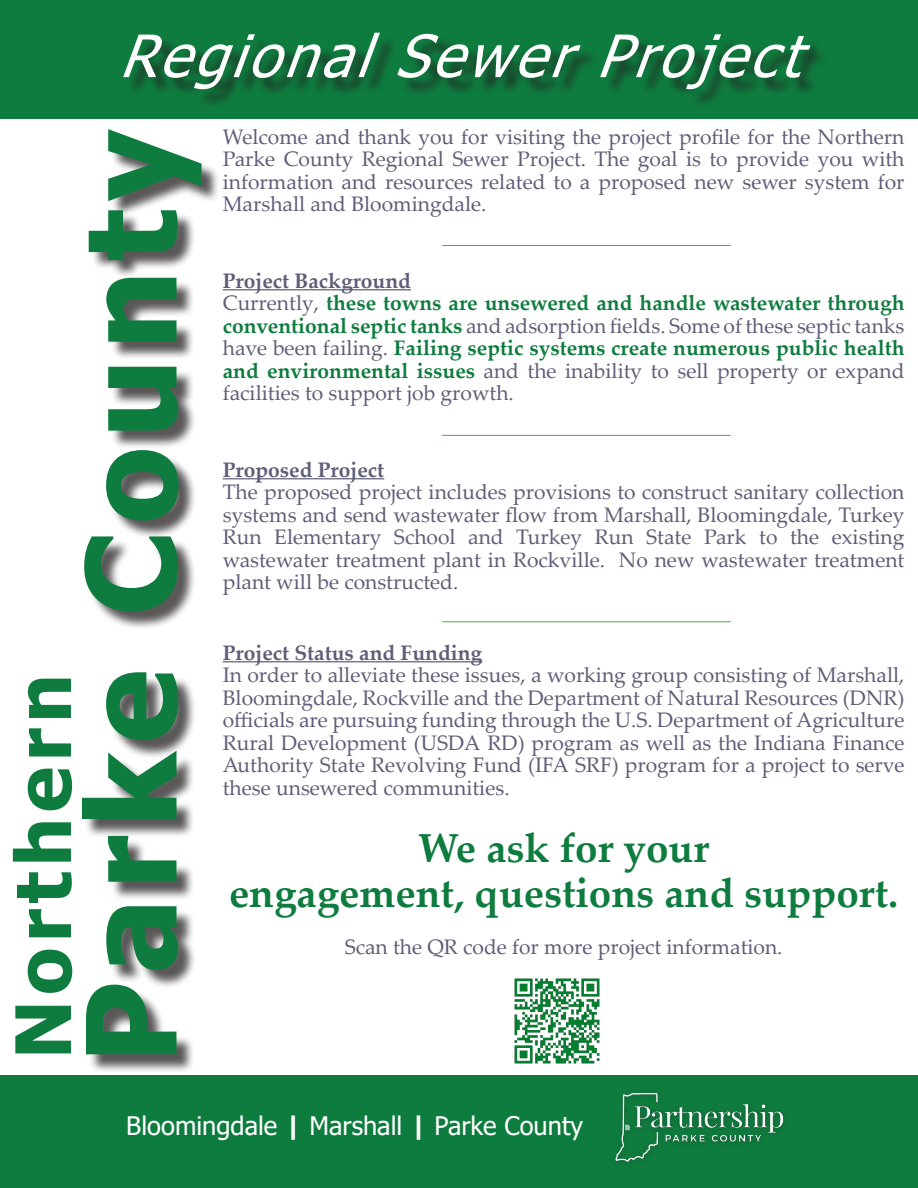
<style>
.page{position:relative;width:918px;height:1188px;background:#fff}
.page>*{position:absolute;margin:0;border:0;box-sizing:border-box;transform-origin:0 0}
.t1{font:700 124.5px "Tahoma";letter-spacing:.07em;color:#0e7c3e}
.t2{font:700 76.5px "Tahoma";letter-spacing:.07em;color:#0e7c3e}
.t3{font:italic 58.5px "Tahoma";color:#fff}
.t4{font:700 40.5px "Palatino Linotype";color:#0e7c3e}
.t5{font:25.5px "Tahoma";color:#fff}
.t6{font:21px/22.5px "Palatino Linotype";color:#5e5e78;text-align:justify}
.t7{font:700 21px/22.5px "Palatino Linotype";color:#0e7c3e;text-align:justify}
.t8{font:700 21px "Palatino Linotype";color:#5e5e78}
.s1{font-weight:400;color:#5e5e78}
.s2{font-weight:700}
</style>
<div class="page">
<div style="left:0;top:0;width:918px;height:119px;background:#0e7c3e"></div>
<div style="left:126px;top:35px;width:702px;height:73px;background:#231f20;opacity:.75"></div>
<div style="left:0;top:1076px;width:918px;height:112px;background:#0e7c3e"></div>
<img style="left:615px;top:1093px;width:169px;height:69px">
<hr style="left:223px;top:289px;width:188px;height:1px;background:#5e5e78">
<hr style="left:223px;top:478px;width:161px;height:1px;background:#5e5e78">
<hr style="left:223px;top:661px;width:259px;height:1px;background:#5e5e78">
<div style="left:84px;top:132px;width:136px;height:941px;background:#231f20;opacity:.75"></div>
<hr style="left:442px;top:245px;width:289px;height:1px;background:#40ae49">
<hr style="left:442px;top:435px;width:289px;height:1px;background:#40ae49">
<hr style="left:442px;top:621px;width:289px;height:1px;background:#40ae49">
<img style="left:514px;top:978px;width:86px;height:86px">
<p class="t3" style="left:119px;top:17px;width:713px">RegionalSewerProject</p>
<p class="t2" style="left:-10px;top:1059px;width:387px;rotate:-90deg">Northern</p>
<p class="t1" style="left:44px;top:1064px;width:936px;rotate:-90deg">Parke County</p>
<p class="t6" style="left:223px;top:124px;width:683px">Welcome and thank you for visiting the project profile for the Northern Parke County Regional Sewer Project. The goal is to provide you with information and resources related to a proposed new sewer system for Marshall and Bloomingdale.</p>
<p class="t8" style="left:223px;top:266px;width:190px">Project Background</p>
<p class="t7" style="left:223px;top:291px;width:683px"><span class="s1">Currently,</span> these towns are unsewered and handle wastewater through conventional septic tanks <span class="s1">and adsorption fields. Some of these septic tanks have been failing.</span> Failing septic systems create numerous public health and environmental issues <span class="s1">and the inability to sell property or expand facilities to support job growth.</span></p>
<p class="t8" style="left:223px;top:455px;width:163px">Proposed Project</p>
<p class="t6" style="left:223px;top:480px;width:683px">The proposed project includes provisions to construct sanitary collection systems and send wastewater flow from Marshall, Bloomingdale, Turkey Run Elementary School and Turkey Run State Park to the existing wastewater treatment plant in Rockville. No new wastewater treatment plant will be constructed.</p>
<p class="t8" style="left:223px;top:638px;width:261px">Project Status and Funding</p>
<p class="t6" style="left:223px;top:663px;width:683px">In order to alleviate these issues, a working group consisting of Marshall, Bloomingdale, Rockville and the Department of Natural Resources (DNR) officials are pursuing funding through the U.S. Department of Agriculture Rural Development (USDA RD) program as well as the Indiana Finance Authority State Revolving Fund (IFA SRF) program for a project to serve these unsewered communities.</p>
<p class="t4" style="left:418px;top:820px;width:292px">We ask for your</p>
<p class="t4" style="left:229px;top:865px;width:671px">engagement, questions and support.</p>
<p class="t6" style="left:345px;top:934px;width:439px">Scan the QR code for more project information.</p>
<p class="t5" style="left:126px;top:1109px;width:458px">Bloomingdale <span class="s2">|</span> Marshall <span class="s2">|</span> Parke County</p>
</div>
